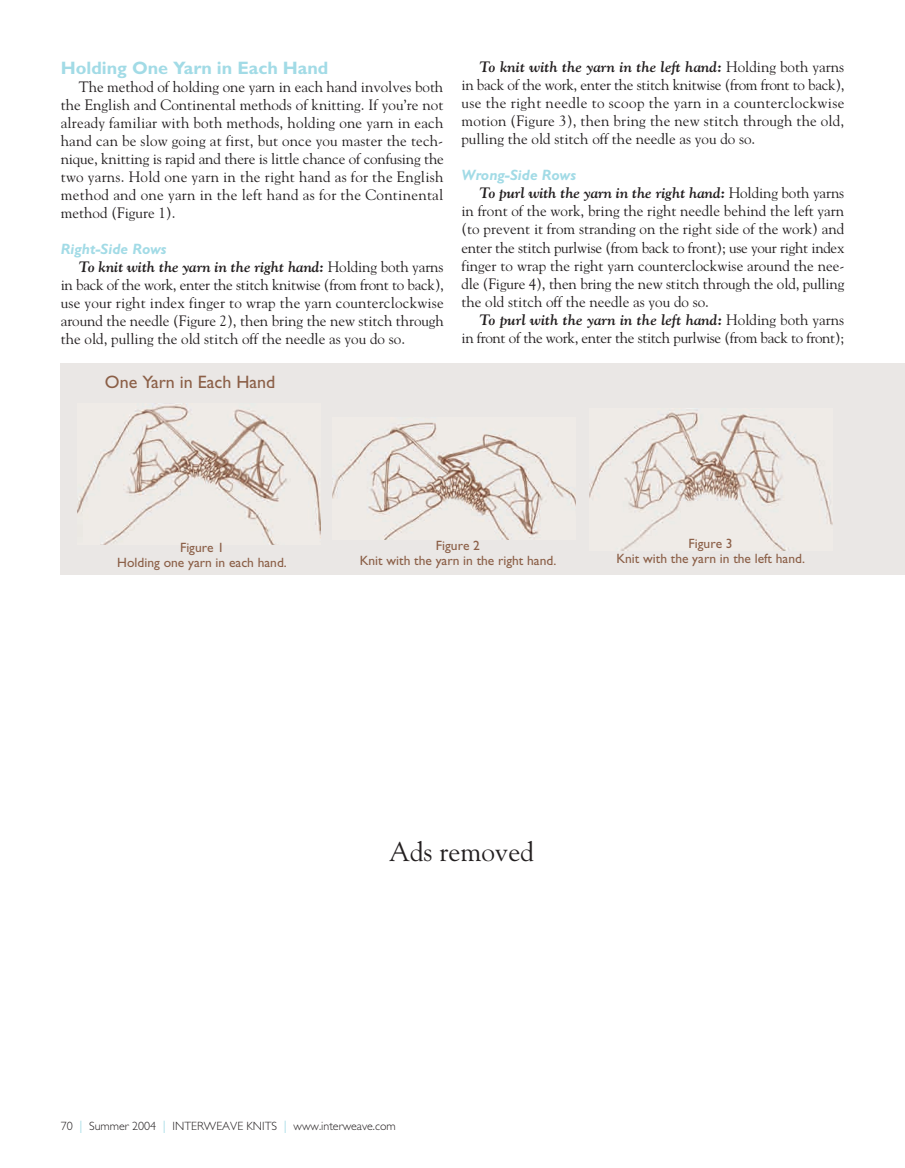
<style>
.page{position:relative;width:905px;height:1168px;background:#fff}
.page>*{position:absolute;margin:0;border:0;box-sizing:border-box;transform-origin:0 0}
.t1{font:27px "Goudy";color:#231f20}
.t2{font:700 18px "Gill Sans";color:#a2dbe6}
.t3{font:18px "Gill Sans";color:#8b5f47}
.t4{font:15px/18px "Goudy";color:#231f20;text-align:justify}
.t5{font:15px/18px "Goudy";letter-spacing:-.02em;color:#231f20;text-align:right}
.t6{font:italic 700 15px "Gill Sans";color:#a2dbe6}
.t7{font:13.5px/15px "Gill Sans";color:#8b5f47;text-align:center}
.t8{font:300 12px "Gill Sans";color:#231f20}
.s1{font-weight:700;font-style:italic}
.s2{font-size:18px;color:#a2dbe6}
</style>
<div class="page">
<div style="left:61px;top:364px;width:843px;height:211px;background:#eae7e5"></div>
<img style="left:78px;top:403px;width:243px;height:142px">
<img style="left:333px;top:422px;width:243px;height:117px">
<img style="left:589px;top:411px;width:243px;height:139px">
<p class="t2" style="left:61px;top:61px;width:269px">Holding One Yarn in Each Hand</p>
<p class="t4" style="left:61px;top:78px;width:384px;text-indent:18px">The method of holding one yarn in each hand involves both the English and Continental methods of knitting. If you’re not already familiar with both methods, holding one yarn in each hand can be slow going at first, but once you master the tech&shy;nique, knitting is rapid and there is little chance of confusing the two yarns. Hold one yarn in the right hand as for the English method and one yarn in the left hand as for the Continental method (Figure 1).</p>
<p class="t6" style="left:61px;top:243px;width:107px">Right-Side Rows</p>
<p class="t4" style="left:61px;top:258px;width:384px;text-indent:18px"><span class="s1">To knit with the yarn in the right hand:</span> Holding both yarns in back of the work, enter the stitch knitwise (from front to back), use your right index finger to wrap the yarn counterclockwise around the needle (Figure 2), then bring the new stitch through the old, pulling the old stitch off the needle as you do so.</p>
<p class="t3" style="left:105px;top:375px;width:172px">One Yarn in Each Hand</p>
<p class="t4" style="left:461px;top:58px;width:384px;text-indent:18px"><span class="s1">To knit with the yarn in the left hand:</span> Holding both yarns in back of the work, enter the stitch knitwise (from front to back), use the right needle to scoop the yarn in a counterclockwise motion (Figure 3), then bring the new stitch through the old, pulling the old stitch off the needle as you do so.</p>
<p class="t6" style="left:461px;top:170px;width:116px">Wrong-Side Rows</p>
<p class="t4" style="left:461px;top:184px;width:384px;text-indent:18px"><span class="s1">To purl with the yarn in the right hand:</span> Holding both yarns in front of the work, bring the right needle behind the left yarn (to prevent it from stranding on the right side of the work) and enter the stitch purlwise (from back to front); use your right index finger to wrap the right yarn counterclockwise around the nee&shy;dle (Figure 4), then bring the new stitch through the old, pulling the old stitch off the needle as you do so.</p>
<p class="t5" style="left:461px;top:310px;width:384px"><span class="s1">To purl with the yarn in the left hand:</span> Holding both yarns<br>in front of the work, enter the stitch purlwise (from back to front);</p>
<p class="t7" style="left:117px;top:541px;width:171px">Figure 1<br>Holding one yarn in each hand.</p>
<p class="t7" style="left:359px;top:539px;width:198px">Figure 2<br>Knit with the yarn in the right hand.</p>
<p class="t7" style="left:616px;top:537px;width:190px">Figure 3<br>Knit with the yarn in the left hand.</p>
<h1 class="t1" style="left:389px;top:836px;width:146px">Ads removed</h1>
<p class="t8" style="left:61px;top:1121px;width:336px">70 <span class="s2">I</span> Summer 2004 <span class="s2">I</span> INTERWEAVE KNITS <span class="s2">I</span> www.interweave.com</p>
</div>
